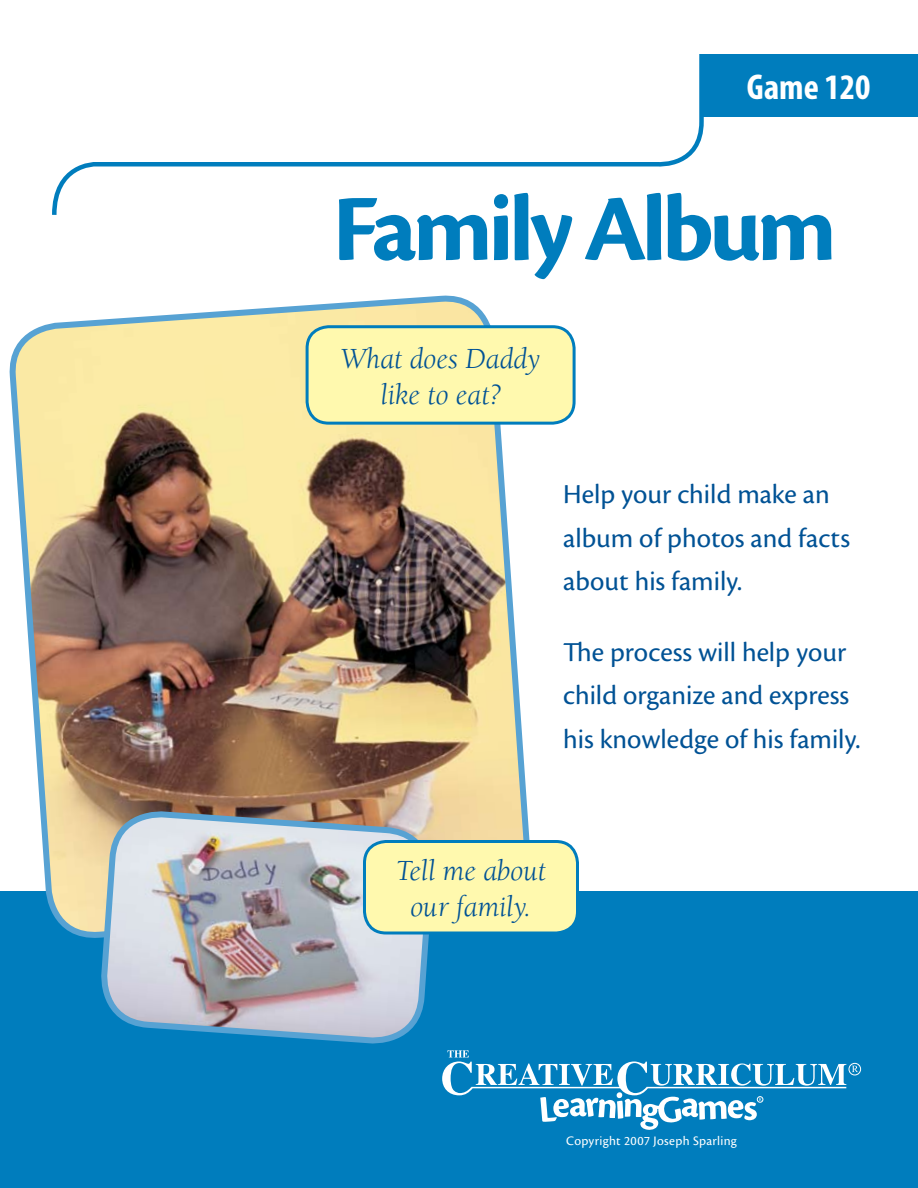
<style>
.page{position:relative;width:918px;height:1188px;background:#fff}
.page>*{position:absolute;margin:0;border:0;box-sizing:border-box;transform-origin:0 0}
.t1{font:700 98.25px "Cronos Pro";letter-spacing:-.05em;color:#007dbd}
.t2{font:700 condensed 36px "Myriad Pro";color:#fff}
.t3{font:italic 30px/36px "Berkeley Std";color:#005295;text-align:center}
.t4{font:28.5px/43.5px "Cronos Pro";color:#005295}
.t5{font:13.5px "Cronos Pro";letter-spacing:.02em;color:#fff}
</style>
<div class="page">
<div style="left:0;top:891px;width:918px;height:297px;background:#007dbd"></div>
<svg style="left:52px;top:54px;width:652px;height:161px"></svg>
<div style="left:849px;top:1063px;width:12px;height:12px;border:1px solid #fff;border-radius:50%"></div>
<svg style="left:852px;top:1066px;width:6px;height:6px"></svg>
<svg style="left:442px;top:1061px;width:404px;height:69px"></svg>
<div style="left:703px;top:54px;width:215px;height:63px;background:#007dbd"></div>
<img style="left:10px;top:296px;width:521px;height:767px">
<div style="left:307px;top:327px;width:267px;height:96px;background:#fff9ae;border-radius:22px"></div>
<div style="left:306px;top:325px;width:270px;height:100px;border:3px solid #007dbd;border-radius:22px"></div>
<img style="left:98px;top:709px;width:338px;height:338px">
<div style="left:364px;top:842px;width:213px;height:91px;background:#fff9ae;border-radius:22px"></div>
<div style="left:363px;top:840px;width:216px;height:94px;border:3px solid #007dbd;border-radius:22px"></div>
<p class="t2" style="left:747px;top:64px;width:125px">Game 120</p>
<h1 class="t1" style="left:332px;top:173px;width:506px">Family Album</h1>
<p class="t3" style="left:340px;top:341px;width:202px">What does Daddy like to eat?</p>
<p class="t4" style="left:563px;top:473px;width:288px">Help your child make an album of photos and facts about his family.</p>
<p class="t4" style="left:563px;top:630px;width:299px">The process will help your child organize and express his knowledge of his family.</p>
<p class="t3" style="left:396px;top:853px;width:152px">Tell me about our family.</p>
<p class="t5" style="left:566px;top:1133px;width:172px">Copyright 2007 Joseph Sparling</p>
</div>
